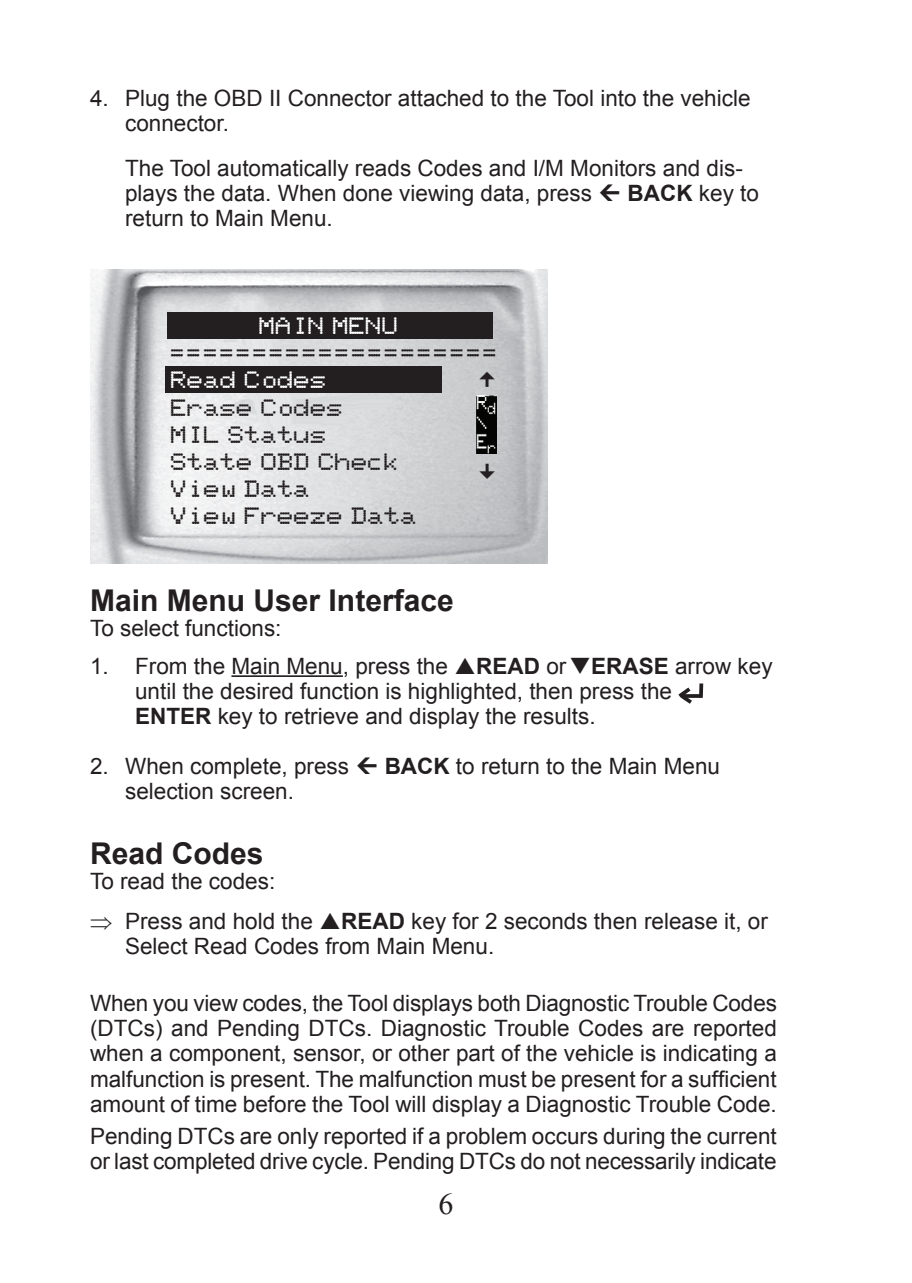
<style>
.page{position:relative;width:912px;height:1283px;background:#fff}
.page>*{position:absolute;margin:0;border:0;box-sizing:border-box;transform-origin:0 0}
.Head_2{font:700 30px "Arial";color:#231f20}
.t1{font:30px "Times New Roman";color:#231f20}
.Body_Text{font:22.5px/25px "Arial";color:#231f20;text-align:justify}
.List_1{font:22.5px/25px "Arial";color:#231f20}
.t2{font:22.5px/27.2px "Pixel";color:#231f20}
.single_step{font:22.5px/25px "Arial";color:#231f20}
.Body_left{font:22.5px "Arial";color:#231f20}
.s1{font-weight:700}
.s2{color:#fff}
</style>
<div class="page">
<hr style="left:231px;top:675px;width:112px;height:2px;background:#231f20">
<img style="left:90px;top:269px;width:457px;height:294px">
<div style="left:165px;top:366px;width:276px;height:27px;background:#231f20"></div>
<div style="left:167px;top:312px;width:325px;height:27px;background:#231f20"></div>
<img style="left:476px;top:395px;width:21px;height:58px">
<svg style="left:699px;top:683px;width:4px;height:15px"></svg>
<svg style="left:696px;top:694px;width:3px;height:4px"></svg>
<svg style="left:678px;top:687px;width:18px;height:17px"></svg>
<svg style="left:479px;top:371px;width:15px;height:16px"></svg>
<svg style="left:479px;top:463px;width:16px;height:15px"></svg>
<p class="List_1" style="left:125px;top:86px;width:626px;text-indent:-35px">4. Plug the OBD II Connector attached to the Tool into the vehicle connector.</p>
<p class="List_1" style="left:125px;top:156px;width:619px">The Tool automatically reads Codes and I/M Monitors and dis&shy;plays the data. When done viewing data, press</p>
<p class="List_1" style="left:627px;top:181px;width:133px"><span class="s1">BACK</span> key to</p>
<p class="List_1" style="left:125px;top:206px;width:209px">return to Main Menu.</p>
<p class="t2" style="left:170px;top:313px;width:330px;text-indent:88px"><span class="s2">MAIN MENU </span>====================<br><span class="s2">Read Codes<br></span>Erase Codes<br>MIL Status<br>State OBD Check<br>View Data<br>View Freeze Data</p>
<p class="Head_2" style="left:90px;top:581px;width:365px">Main Menu User Interface</p>
<p class="Body_left" style="left:90px;top:613px;width:193px">To select functions:</p>
<p class="List_1" style="left:90px;top:653px;width:359px">1. From the Main Menu, press the</p>
<p class="List_1" style="left:135px;top:653px;width:639px;text-indent:341px"><span class="s1">READ</span> or❑<span class="s1">ERASE</span> arrow key until the desired function is highlighted, then press the<br><span class="s1">ENTER</span> key to retrieve and display the results.</p>
<p class="List_1" style="left:90px;top:753px;width:260px">2. When complete, press</p>
<p class="List_1" style="left:384px;top:753px;width:337px"><span class="s1">BACK</span> to return to the Main Menu</p>
<p class="List_1" style="left:125px;top:778px;width:170px">selection screen.</p>
<p class="Head_2" style="left:90px;top:833px;width:175px">Read Codes</p>
<p class="Body_left" style="left:90px;top:866px;width:187px">To read the codes:</p>
<p class="single_step" style="left:90px;top:909px;width:224px">⇒ Press and hold the</p>
<p class="single_step" style="left:125px;top:909px;width:644px;text-indent:216px"><span class="s1">READ</span> key for 2 seconds then release it, or<br>Select Read Codes from Main Menu.</p>
<p class="Body_Text" style="left:90px;top:991px;width:688px">When you view codes, the Tool displays both Diagnostic Trouble Codes (DTCs) and Pending DTCs. Diagnostic Trouble Codes are reported when a component, sensor, or other part of the vehicle is indicating a malfunction is present. The malfunction must be present for a sufficient amount of time before the Tool will display a Diagnostic Trouble Code.</p>
<p class="Body_Text" style="left:90px;top:1123px;width:688px">Pending DTCs are only reported if a problem occurs during the current or last completed drive cycle. Pending DTCs do not necessarily indicate</p>
<h1 class="t1" style="left:438px;top:1183px;width:16px">6</h1>
</div>
